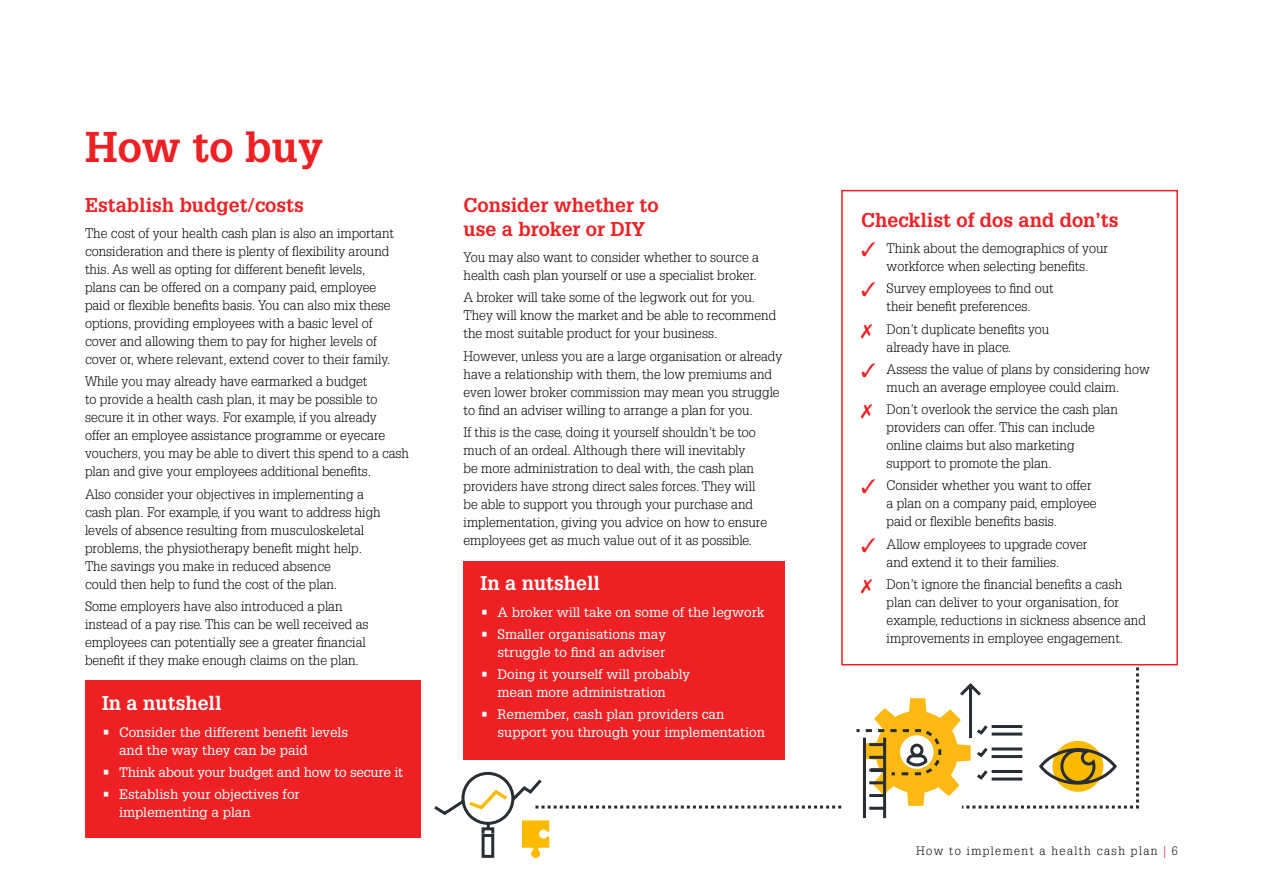
<style>
.page{position:relative;width:1263px;height:893px;background:#fff}
.page>*{position:absolute;margin:0;border:0;box-sizing:border-box;transform-origin:0 0}
.t1{font:700 42px "Glypha";color:#ed2124}
.t2{font:700 19.5px/24px "Glypha";color:#ed2124}
.t3{font:700 19.5px "Glypha";color:#fff}
.t4{font:300 13.5px/18px "Glypha";color:#000}
.t5{font:13.5px/18px "Glypha";color:#fff}
.t6{font:300 12px "Glypha";letter-spacing:.12em;color:#000}
.s1{color:#ed2124}
</style>
<div class="page">
<div style="left:841px;top:190px;width:337px;height:475px;background:#fff;border:2px solid #ed2124"></div>
<div style="left:463px;top:561px;width:321px;height:198px;background:#ed2124"></div>
<div style="left:85px;top:681px;width:336px;height:157px;background:#ed2124"></div>
<svg style="left:853px;top:662px;width:287px;height:157px"></svg>
<svg style="left:434px;top:771px;width:407px;height:87px"></svg>
<h1 class="t1" style="left:85px;top:121px;width:240px">How to buy</h1>
<h2 class="t2" style="left:85px;top:192px;width:220px">Establish budget/costs</h2>
<p class="t4" style="left:85px;top:225px;width:310px">The cost of your health cash plan is also an important consideration and there is plenty of flexibility around this. As well as opting for different benefit levels, plans can be offered on a company paid, employee paid or flexible benefits basis. You can also mix these options, providing employees with a basic level of cover and allowing them to pay for higher levels of cover or, where relevant, extend cover to their family.</p>
<p class="t4" style="left:85px;top:373px;width:326px">While you may already have earmarked a budget<br>to provide a health cash plan, it may be possible to secure it in other ways. For example, if you already<br>offer an employee assistance programme or eyecare vouchers, you may be able to divert this spend to a cash plan and give your employees additional benefits.</p>
<p class="t4" style="left:85px;top:485px;width:297px">Also consider your objectives in implementing a cash plan. For example, if you want to address high levels of absence resulting from musculoskeletal problems, the physiotherapy benefit might help.<br>The savings you make in reduced absence<br>could then help to fund the cost of the plan.</p>
<p class="t4" style="left:85px;top:597px;width:285px">Some employers have also introduced a plan instead of a pay rise. This can be well received as employees can potentially see a greater financial benefit if they make enough claims on the plan.</p>
<h2 class="t3" style="left:102px;top:691px;width:121px">In a nutshell</h2>
<p class="t5" style="left:119px;top:722px;width:231px;text-indent:-17px">• Consider the different benefit levels and the way they can be paid</p>
<p class="t5" style="left:102px;top:763px;width:303px">• Think about your budget and how to secure it</p>
<p class="t5" style="left:119px;top:785px;width:182px;text-indent:-17px">• Establish your objectives for implementing a plan</p>
<h2 class="t2" style="left:463px;top:192px;width:197px">Consider whether to use a broker or DIY</h2>
<p class="t4" style="left:463px;top:249px;width:297px">You may also want to consider whether to source a health cash plan yourself or use a specialist broker.</p>
<p class="t4" style="left:463px;top:289px;width:314px">A broker will take some of the legwork out for you.<br>They will know the market and be able to recommend the most suitable product for your business.</p>
<p class="t4" style="left:463px;top:347px;width:320px">However, unless you are a large organisation or already have a relationship with them, the low premiums and even lower broker commission may mean you struggle to find an adviser willing to arrange a plan for you.</p>
<p class="t4" style="left:463px;top:423px;width:305px">If this is the case, doing it yourself shouldn’t be too much of an ordeal. Although there will inevitably<br>be more administration to deal with, the cash plan providers have strong direct sales forces. They will be able to support you through your purchase and implementation, giving you advice on how to ensure employees get as much value out of it as possible.</p>
<h2 class="t3" style="left:480px;top:571px;width:121px">In a nutshell</h2>
<p class="t5" style="left:480px;top:602px;width:285px">• A broker will take on some of the legwork</p>
<p class="t5" style="left:480px;top:625px;width:187px;text-align:right">• Smaller organisations may struggle to find an adviser</p>
<p class="t5" style="left:480px;top:665px;width:211px;text-align:center">• Doing it yourself will probably mean more administration</p>
<p class="t5" style="left:497px;top:705px;width:269px;text-indent:-17px">• Remember, cash plan providers can support you through your implementation</p>
<h2 class="t2" style="left:861px;top:207px;width:259px">Checklist of dos and don’ts</h2>
<p class="t4" style="left:861px;top:240px;width:248px;text-align:center"><span class="s1">✓</span> Think about the demographics of your workforce when selecting benefits.</p>
<p class="t4" style="left:861px;top:280px;width:194px;text-align:center"><span class="s1">✓</span> Survey employees to find out their benefit preferences.</p>
<p class="t4" style="left:887px;top:320px;width:164px;text-indent:-26px"><span class="s1">✗</span> Don’t duplicate benefits you already have in place.</p>
<p class="t4" style="left:861px;top:360px;width:290px;text-align:center"><span class="s1">✓</span> Assess the value of plans by considering how much an average employee could claim.</p>
<p class="t4" style="left:887px;top:401px;width:233px;text-indent:-26px"><span class="s1">✗</span> Don’t overlook the service the cash plan providers can offer. This can include online claims but also marketing support to promote the plan.</p>
<p class="t4" style="left:887px;top:477px;width:212px;text-indent:-26px"><span class="s1">✓</span> Consider whether you want to offer a plan on a company paid, employee paid or flexible benefits basis.</p>
<p class="t4" style="left:861px;top:535px;width:228px;text-align:center"><span class="s1">✓</span> Allow employees to upgrade cover and extend it to their families.</p>
<p class="t4" style="left:887px;top:575px;width:261px;text-indent:-26px"><span class="s1">✗</span> Don’t ignore the financial benefits a cash plan can deliver to your organisation, for example, reductions in sickness absence and improvements in employee engagement.</p>
<p class="t6" style="left:916px;top:844px;width:263px">How to implement a health cash plan <span class="s1">|</span> 6</p>
</div>
